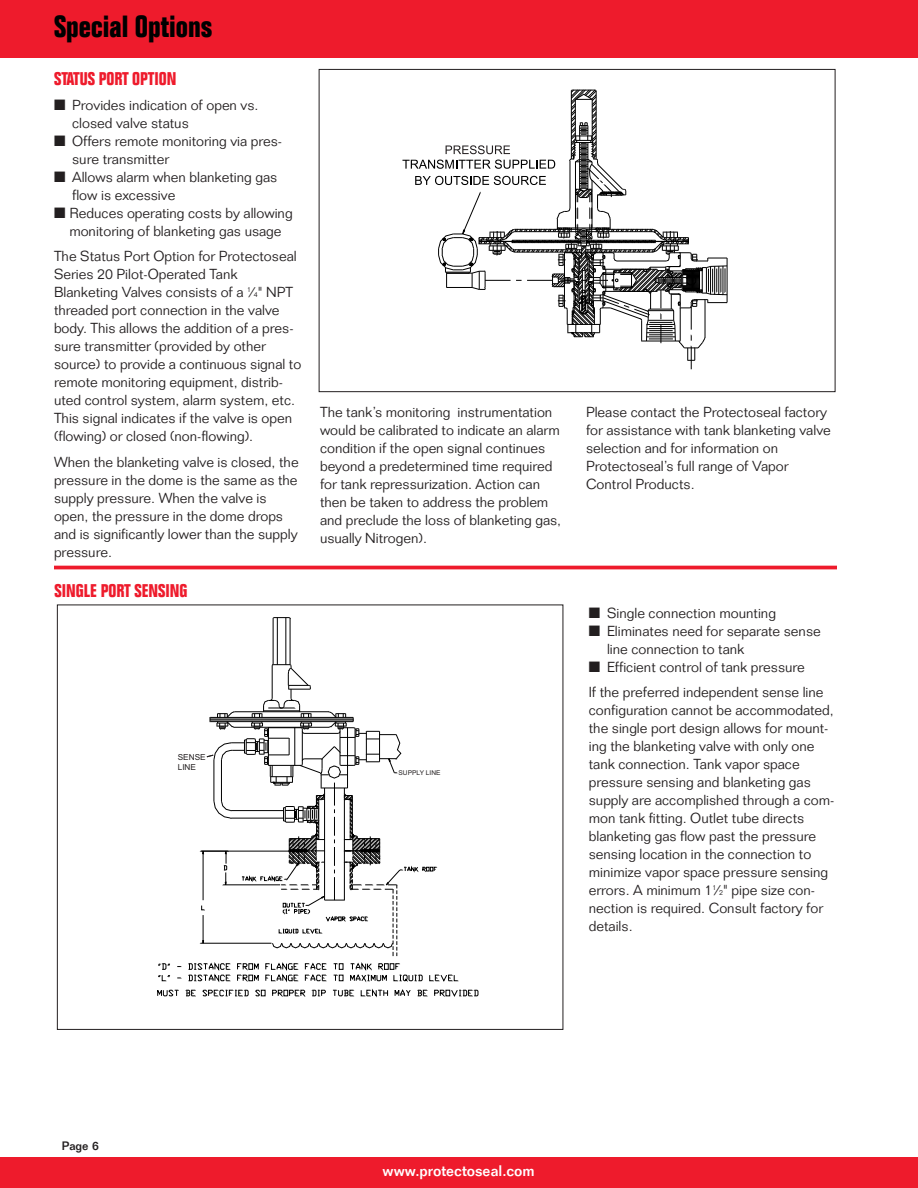
<style>
.page{position:relative;width:918px;height:1188px;background:#fff}
.page>*{position:absolute;margin:0;border:0;box-sizing:border-box;transform-origin:0 0}
.t1{font:700 condensed 30px "Folio Std";color:#000}
.t2{font:700 condensed 18px "Folio Std";color:#ee1b2c}
.t3{font:500 15px "Folio Std";color:#fff}
.t4{font:300 14.25px/18px "Folio Std";color:#231f20}
.t5{font:500 12px "Folio Std";color:#231f20}
.t6{font:8.25px/9.9px "Arial";color:#231f20}
.t7{font:6.6px "Arial";color:#231f20}
.s1{font-size:7.2px}
</style>
<div class="page">
<div style="left:0;top:0;width:918px;height:58px;background:#ee1b2c"></div>
<div style="left:0;top:1157px;width:918px;height:31px;background:#ee1b2c"></div>
<svg style="left:402px;top:89px;width:326px;height:280px"></svg>
<div style="left:319px;top:69px;width:516px;height:323px;border:1px solid #231f20"></div>
<svg style="left:272px;top:617px;width:19px;height:3px"></svg>
<hr style="left:273px;top:618px;width:1px;height:47px;background:#000">
<hr style="left:290px;top:618px;width:1px;height:47px;background:#000">
<hr style="left:286px;top:618px;width:1px;height:47px;background:#000">
<hr style="left:277px;top:618px;width:1px;height:47px;background:#000">
<svg style="left:157px;top:664px;width:322px;height:334px"></svg>
<hr style="left:54px;top:566px;width:783px;height:3px;background:#ee1b2c">
<h1 class="t1" style="left:54px;top:16px;width:160px">Special Options</h1>
<p class="t2" style="left:54px;top:72px;width:124px">STATUS PORT OPTION</p>
<p class="t4" style="left:72px;top:98px;width:188px;text-indent:-18px">■ Provides indication of open vs. closed valve status</p>
<p class="t4" style="left:72px;top:134px;width:212px;text-indent:-18px">■ Offers remote monitoring via pres&shy;sure transmitter</p>
<p class="t4" style="left:72px;top:170px;width:207px;text-indent:-18px">■ Allows alarm when blanketing gas flow is excessive</p>
<p class="t4" style="left:54px;top:206px;width:240px;text-align:center">■ Reduces operating costs by allowing monitoring of blanketing gas usage</p>
<p class="t4" style="left:54px;top:249px;width:249px">The Status Port Option for Protectoseal Series 20 Pilot-Operated Tank Blanketing Valves consists of a <sup>1</sup>⁄<span class="s1">4</span>" NPT threaded port connection in the valve body. This allows the addition of a pres&shy;sure transmitter (provided by other source) to provide a continuous signal to remote monitoring equipment, distrib&shy;uted control system, alarm system, etc.<br>This signal indicates if the valve is open (flowing) or closed (non-flowing).</p>
<p class="t4" style="left:54px;top:454px;width:246px">When the blanketing valve is closed, the pressure in the dome is the same as the supply pressure. When the valve is open, the pressure in the dome drops and is significantly lower than the supply pressure.</p>
<p class="t2" style="left:55px;top:584px;width:134px">SINGLE PORT SENSING</p>
<p class="t6" style="left:178px;top:753px;width:29px">SENSE<br>LINE</p>
<p class="t4" style="left:320px;top:405px;width:243px">The tank’s monitoring instrumentation would be calibrated to indicate an alarm condition if the open signal continues beyond a predetermined time required for tank repressurization. Action can then be taken to address the problem and preclude the loss of blanketing gas, usually Nitrogen).</p>
<p class="t4" style="left:586px;top:405px;width:246px">Please contact the Protectoseal factory for assistance with tank blanketing valve selection and for information on Protectoseal’s full range of Vapor Control Products.</p>
<p class="t7" style="left:399px;top:769px;width:43px">SUPPLY LINE</p>
<p class="t4" style="left:589px;top:606px;width:189px">■ Single connection mounting</p>
<p class="t4" style="left:607px;top:624px;width:215px;text-indent:-18px">■ Eliminates need for separate sense line connection to tank</p>
<p class="t4" style="left:589px;top:656px;width:236px;line-height:25.2px">■ Efficient control of tank pressure<br>If the preferred independent sense line</p>
<p class="t4" style="left:589px;top:703px;width:247px">configuration cannot be accommodated, the single port design allows for mount&shy;ing the blanketing valve with only one tank connection. Tank vapor space pressure sensing and blanketing gas supply are accomplished through a com&shy;mon tank fitting. Outlet tube directs blanketing gas flow past the pressure sensing location in the connection to minimize vapor space pressure sensing errors. A minimum 1<sup>1</sup>⁄<span class="s1">2</span>" pipe size con&shy;nection is required. Consult factory for details.</p>
<p class="t5" style="left:62px;top:1141px;width:38px">Page 6</p>
<p class="t3" style="left:383px;top:1165px;width:154px">www.protectoseal.com</p>
</div>
